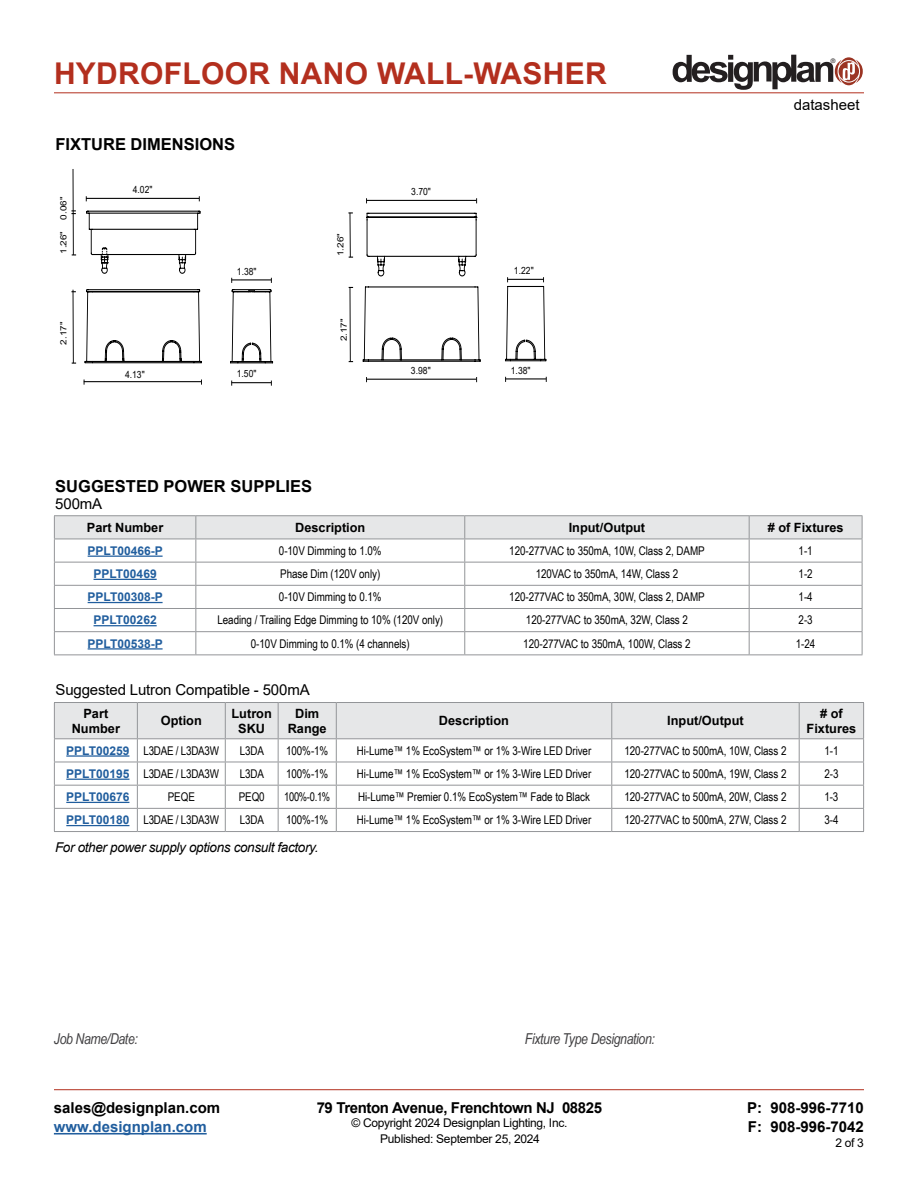
<style>
.page{position:relative;width:918px;height:1188px;background:#fff}
.page>*{position:absolute;margin:0;border:0;box-sizing:border-box;transform-origin:0 0}
.t1{font:700 30px "Arial";letter-spacing:.01em;color:#b32f1e}
.t2{font:700 16.5px "Arial";color:#000}
.t3{font:700 15px/19.5px "Arial";color:#000}
.t4{font:15px "Arial";letter-spacing:-.01em;color:#000}
.t5{font:italic 15px "Arial Narrow";letter-spacing:-.025em;color:#414042}
.t6{font:700 15px "Arial";letter-spacing:-.025em;color:#000}
.t7{font:700 15px "Arial";color:#215e9e}
.t8{font:italic 13.5px "Arial";letter-spacing:-.025em;color:#000}
.t9{font:700 12.75px/15px "Arial";color:#000;text-align:center}
.t10{font:12px "Arial Narrow";letter-spacing:-.005em;color:#000}
.t11{font:12px "Arial";letter-spacing:-.025em;color:#000}
.t12{font:700 12px "Arial";color:#215e9e}
.t13{font:12px "Arial Narrow";letter-spacing:-.005em;color:#000;scale:.95 1}
.t14{font:10.05px "Arial";color:#000;scale:.86 1}
.t15{font:9.9px "Arial";color:#000;scale:.86 1}
.t16{font:8.55px "Arial";color:#000;scale:1.16 1}
.t17{font:6.3px "Helvetica";color:#231f20}
.s1{font-family:"Arial";font-weight:700;color:#215e9e}
</style>
<div class="page">
<hr style="left:54px;top:93px;width:810px;height:1px;background:#b32f1e">
<hr style="left:54px;top:1089px;width:810px;height:1px;background:#b32f1e">
<hr style="left:54px;top:1133px;width:153px;height:2px;background:#215e9e">
<svg style="left:673px;top:55px;width:190px;height:35px"></svg>
<svg style="left:86px;top:211px;width:114px;height:63px"></svg>
<svg style="left:230px;top:289px;width:43px;height:74px"></svg>
<svg style="left:85px;top:289px;width:117px;height:74px"></svg>
<hr style="left:86px;top:198px;width:113px;height:1px;background:#000">
<hr style="left:231px;top:280px;width:40px;height:1px;background:#000">
<hr style="left:73px;top:169px;width:1px;height:86px;background:#000">
<hr style="left:73px;top:290px;width:1px;height:73px;background:#000">
<hr style="left:84px;top:381px;width:118px;height:1px;background:#000">
<hr style="left:231px;top:382px;width:40px;height:1px;background:#000">
<svg style="left:363px;top:287px;width:118px;height:75px"></svg>
<svg style="left:367px;top:213px;width:109px;height:63px"></svg>
<hr style="left:350px;top:213px;width:1px;height:44px;background:#000">
<hr style="left:350px;top:287px;width:1px;height:75px;background:#000">
<hr style="left:367px;top:200px;width:109px;height:1px;background:#000">
<hr style="left:367px;top:379px;width:109px;height:1px;background:#000">
<svg style="left:505px;top:277px;width:41px;height:84px"></svg>
<hr style="left:505px;top:379px;width:41px;height:1px;background:#000">
<hr style="left:54px;top:831px;width:83px;height:1px;background:#939598">
<hr style="left:137px;top:831px;width:88px;height:1px;background:#939598">
<hr style="left:225px;top:831px;width:53px;height:1px;background:#939598">
<hr style="left:278px;top:831px;width:58px;height:1px;background:#939598">
<hr style="left:336px;top:831px;width:276px;height:1px;background:#939598">
<hr style="left:612px;top:831px;width:187px;height:1px;background:#939598">
<hr style="left:799px;top:831px;width:65px;height:1px;background:#939598">
<svg style="left:54px;top:703px;width:810px;height:128px"></svg>
<hr style="left:54px;top:702px;width:83px;height:1px;background:#939598">
<hr style="left:54px;top:703px;width:1px;height:35px;background:#939598">
<hr style="left:137px;top:702px;width:88px;height:1px;background:#939598">
<hr style="left:225px;top:702px;width:53px;height:1px;background:#939598">
<hr style="left:278px;top:702px;width:58px;height:1px;background:#939598">
<hr style="left:336px;top:702px;width:276px;height:1px;background:#939598">
<hr style="left:612px;top:702px;width:187px;height:1px;background:#939598">
<hr style="left:799px;top:702px;width:65px;height:1px;background:#939598">
<hr style="left:863px;top:703px;width:1px;height:35px;background:#939598">
<hr style="left:66px;top:755px;width:63px;height:2px;background:#215e9e">
<hr style="left:66px;top:779px;width:63px;height:1px;background:#215e9e">
<hr style="left:66px;top:802px;width:63px;height:1px;background:#215e9e">
<hr style="left:66px;top:825px;width:63px;height:1px;background:#215e9e">
<hr style="left:54px;top:654px;width:142px;height:1px;background:#939598">
<hr style="left:196px;top:654px;width:269px;height:1px;background:#939598">
<hr style="left:465px;top:654px;width:284px;height:1px;background:#939598">
<hr style="left:749px;top:654px;width:113px;height:1px;background:#939598">
<hr style="left:54px;top:515px;width:142px;height:1px;background:#939598">
<hr style="left:196px;top:515px;width:269px;height:1px;background:#939598">
<hr style="left:465px;top:515px;width:284px;height:1px;background:#939598">
<hr style="left:749px;top:515px;width:113px;height:1px;background:#939598">
<svg style="left:54px;top:516px;width:809px;height:138px"></svg>
<hr style="left:88px;top:556px;width:75px;height:1px;background:#215e9e">
<hr style="left:94px;top:579px;width:63px;height:1px;background:#215e9e">
<hr style="left:88px;top:602px;width:75px;height:1px;background:#215e9e">
<hr style="left:94px;top:625px;width:63px;height:1px;background:#215e9e">
<hr style="left:88px;top:648px;width:75px;height:2px;background:#215e9e">
<h1 class="t1" style="left:54px;top:53px;width:554px">HYDROFLOOR NANO WALL-WASHER</h1>
<h2 class="t2" style="left:55px;top:133px;width:181px">FIXTURE DIMENSIONS</h2>
<p class="t16" style="left:58px;top:220px;width:21px;rotate:-90deg">0.06"</p>
<p class="t16" style="left:58px;top:254px;width:21px;rotate:-90deg">1.26"</p>
<p class="t16" style="left:58px;top:345px;width:21px;rotate:-90deg">2.17"</p>
<p class="t15" style="left:133px;top:183px;width:24px">4.02"</p>
<p class="t15" style="left:237px;top:264px;width:24px">1.38"</p>
<p class="t15" style="left:125px;top:367px;width:24px">4.13"</p>
<p class="t15" style="left:237px;top:367px;width:24px">1.50"</p>
<p class="t16" style="left:335px;top:256px;width:21px;rotate:-90deg">1.26"</p>
<p class="t16" style="left:338px;top:341px;width:21px;rotate:-90deg">2.17"</p>
<h2 class="t2" style="left:55px;top:474px;width:258px">SUGGESTED POWER SUPPLIES</h2>
<p class="t4" style="left:55px;top:493px;width:48px">500mA</p>
<p class="t14" style="left:411px;top:185px;width:24px">3.70"</p>
<p class="t14" style="left:411px;top:364px;width:24px">3.98"</p>
<p class="t14" style="left:514px;top:264px;width:24px">1.22"</p>
<p class="t14" style="left:511px;top:363px;width:24px">1.38"</p>
<p class="t17" style="left:831px;top:57px;width:6px">®</p>
<p class="t4" style="left:794px;top:95px;width:67px">datasheet</p>
<p class="t9" style="left:87px;top:520px;width:78px">Part Number</p>
<p class="t9" style="left:295px;top:520px;width:72px">Description</p>
<p class="t9" style="left:569px;top:520px;width:78px">Input/Output</p>
<p class="t9" style="left:768px;top:520px;width:77px"># of Fixtures</p>
<p class="t12" style="left:88px;top:542px;width:77px">PPLT00466-P</p>
<p class="t10" style="left:279px;top:542px;width:104px">0-10V Dimming to 1.0%</p>
<p class="t10" style="left:509px;top:542px;width:197px">120-277VAC to 350mA, 10W, Class 2, DAMP</p>
<p class="t10" style="left:799px;top:542px;width:16px">1-1</p>
<p class="t12" style="left:94px;top:565px;width:65px">PPLT00469</p>
<p class="t10" style="left:280px;top:565px;width:101px">Phase Dim (120V only)</p>
<p class="t10" style="left:536px;top:565px;width:144px">120VAC to 350mA, 14W, Class 2</p>
<p class="t10" style="left:799px;top:565px;width:16px">1-2</p>
<p class="t12" style="left:88px;top:589px;width:77px">PPLT00308-P</p>
<p class="t10" style="left:279px;top:588px;width:104px">0-10V Dimming to 0.1%</p>
<p class="t10" style="left:509px;top:588px;width:197px">120-277VAC to 350mA, 30W, Class 2, DAMP</p>
<p class="t10" style="left:799px;top:588px;width:16px">1-4</p>
<p class="t12" style="left:94px;top:612px;width:65px">PPLT00262</p>
<p class="t10" style="left:217px;top:611px;width:227px">Leading / Trailing Edge Dimming to 10% (120V only)</p>
<p class="t10" style="left:526px;top:611px;width:163px">120-277VAC to 350mA, 32W, Class 2</p>
<p class="t10" style="left:799px;top:611px;width:16px">2-3</p>
<p class="t12" style="left:88px;top:635px;width:77px">PPLT00538-P</p>
<p class="t10" style="left:251px;top:635px;width:160px">0-10V Dimming to 0.1% (4 channels)</p>
<p class="t10" style="left:523px;top:635px;width:169px">120-277VAC to 350mA, 100W, Class 2</p>
<p class="t10" style="left:796px;top:635px;width:21px">1-24</p>
<p class="t4" style="left:56px;top:679px;width:256px">Suggested Lutron Compatible - 500mA</p>
<p class="t9" style="left:72px;top:706px;width:50px">Part<br>Number</p>
<p class="t9" style="left:161px;top:713px;width:43px">Option</p>
<p class="t9" style="left:232px;top:706px;width:42px">Lutron<br>SKU</p>
<p class="t9" style="left:288px;top:706px;width:40px">Dim<br>Range</p>
<p class="t9" style="left:439px;top:713px;width:72px">Description</p>
<p class="t9" style="left:667px;top:713px;width:78px">Input/Output</p>
<p class="t9" style="left:807px;top:706px;width:51px"># of<br>Fixtures</p>
<p class="t10" style="left:66px;top:742px;width:154px"><span class="s1">PPLT00259</span> L3DAE / L3DA3W</p>
<p class="t10" style="left:240px;top:742px;width:26px">L3DA</p>
<p class="t10" style="left:286px;top:742px;width:44px">100%-1%</p>
<p class="t10" style="left:357px;top:742px;width:236px">Hi-Lume™ 1% EcoSystem™ or 1% 3-Wire LED Driver</p>
<p class="t10" style="left:624px;top:742px;width:163px">120-277VAC to 500mA, 10W, Class 2</p>
<p class="t10" style="left:824px;top:742px;width:16px">1-1</p>
<p class="t10" style="left:66px;top:765px;width:154px"><span class="s1">PPLT00195</span> L3DAE / L3DA3W</p>
<p class="t10" style="left:240px;top:765px;width:26px">L3DA</p>
<p class="t10" style="left:286px;top:765px;width:44px">100%-1%</p>
<p class="t10" style="left:357px;top:765px;width:236px">Hi-Lume™ 1% EcoSystem™ or 1% 3-Wire LED Driver</p>
<p class="t10" style="left:624px;top:765px;width:163px">120-277VAC to 500mA, 19W, Class 2</p>
<p class="t10" style="left:824px;top:765px;width:16px">2-3</p>
<p class="t12" style="left:66px;top:788px;width:65px">PPLT00676</p>
<p class="t10" style="left:168px;top:788px;width:29px">PEQE</p>
<p class="t10" style="left:239px;top:788px;width:28px">PEQ0</p>
<p class="t13" style="left:284px;top:788px;width:50px">100%-0.1%</p>
<p class="t10" style="left:358px;top:788px;width:233px">Hi-Lume™ Premier 0.1% EcoSystem™ Fade to Black</p>
<p class="t10" style="left:624px;top:788px;width:163px">120-277VAC to 500mA, 20W, Class 2</p>
<p class="t10" style="left:824px;top:788px;width:16px">1-3</p>
<p class="t10" style="left:66px;top:811px;width:154px"><span class="s1">PPLT00180</span> L3DAE / L3DA3W</p>
<p class="t10" style="left:240px;top:811px;width:26px">L3DA</p>
<p class="t10" style="left:286px;top:811px;width:44px">100%-1%</p>
<p class="t10" style="left:357px;top:811px;width:236px">Hi-Lume™ 1% EcoSystem™ or 1% 3-Wire LED Driver</p>
<p class="t10" style="left:624px;top:811px;width:163px">120-277VAC to 500mA, 27W, Class 2</p>
<p class="t10" style="left:824px;top:811px;width:16px">3-4</p>
<p class="t8" style="left:55px;top:838px;width:265px">For other power supply options consult factory.</p>
<p class="t5" style="left:54px;top:1028px;width:85px">Job Name/Date:</p>
<p class="t5" style="left:525px;top:1029px;width:132px">Fixture Type Designation:</p>
<p class="t3" style="left:54px;top:1098px;width:168px">sales@designplan.com</p>
<p class="t7" style="left:54px;top:1116px;width:154px">www.designplan.com</p>
<p class="t6" style="left:317px;top:1097px;width:287px">79 Trenton Avenue, Frenchtown NJ 08825</p>
<p class="t11" style="left:351px;top:1115px;width:217px">© Copyright 2024 Designplan Lighting, Inc.</p>
<p class="t3" style="left:747px;top:1098px;width:118px">P: 908-996-7710<br>F: 908-996-7042</p>
<p class="t11" style="left:380px;top:1130px;width:161px">Published: September 25, 2024</p>
<p class="t11" style="left:835px;top:1135px;width:30px">2 of 3</p>
</div>
